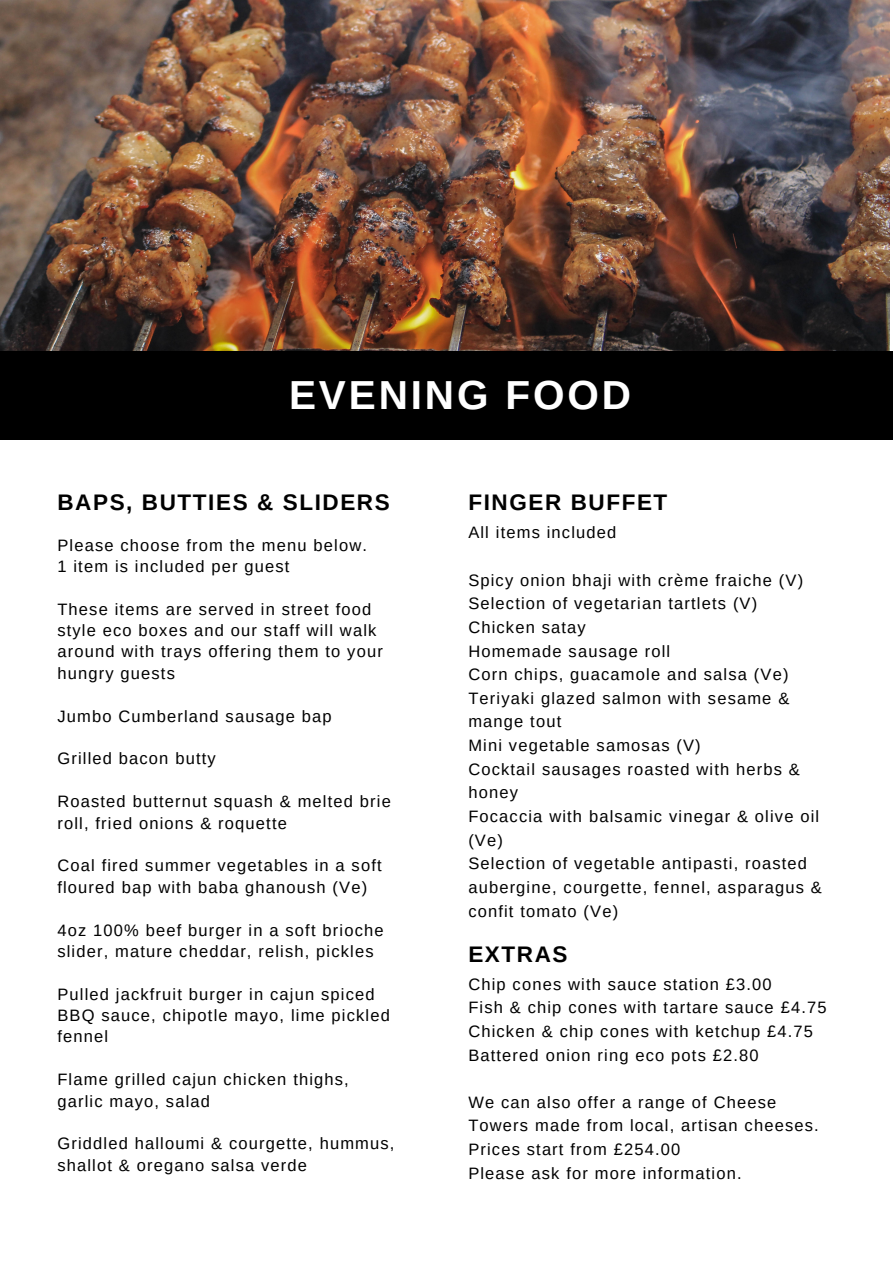
<style>
.page{position:relative;width:893px;height:1264px;background:#fff}
.page>*{position:absolute;margin:0;border:0;box-sizing:border-box;transform-origin:0 0}
.t1{font:700 40.5px "Arimo";letter-spacing:.07em;color:#fff}
.t2{font:700 22.5px "Arimo";letter-spacing:.07em;color:#000}
.t3{font:16.5px/21.3px "Arimo";letter-spacing:.07em;color:#000}
</style>
<div class="page">
<img style="left:0;top:0;width:889px;height:351px">
<div style="left:0;top:351px;width:892px;height:89px;background:#000"></div>
<h1 class="t1" style="left:289px;top:373px;width:343px">EVENING FOOD</h1>
<h2 class="t2" style="left:57px;top:489px;width:334px">BAPS, BUTTIES &amp; SLIDERS</h2>
<p class="t3" style="left:57px;top:534px;width:311px">Please choose from the menu below.</p>
<p class="t3" style="left:57px;top:555px;width:233px">1 item is included per guest</p>
<p class="t3" style="left:57px;top:598px;width:327px">These items are served in street food style eco boxes and our staff will walk around with trays offering them to your hungry guests</p>
<p class="t3" style="left:57px;top:705px;width:276px">Jumbo Cumberland sausage bap</p>
<p class="t3" style="left:57px;top:748px;width:160px">Grilled bacon butty</p>
<p class="t3" style="left:57px;top:790px;width:335px">Roasted butternut squash &amp; melted brie roll, fried onions &amp; roquette</p>
<p class="t3" style="left:57px;top:855px;width:326px">Coal fired summer vegetables in a soft floured bap with baba ghanoush (Ve)</p>
<p class="t3" style="left:57px;top:919px;width:327px">4oz 100% beef burger in a soft brioche slider, mature cheddar, relish, pickles</p>
<p class="t3" style="left:57px;top:983px;width:334px">Pulled jackfruit burger in cajun spiced<br>BBQ sauce, chipotle mayo, lime pickled fennel</p>
<p class="t3" style="left:57px;top:1068px;width:293px">Flame grilled cajun chicken thighs, garlic mayo, salad</p>
<p class="t3" style="left:57px;top:1132px;width:338px">Griddled halloumi &amp; courgette, hummus, shallot &amp; oregano salsa verde</p>
<p class="t2" style="left:468px;top:489px;width:200px">FINGER BUFFET</p>
<p class="t3" style="left:468px;top:522px;width:149px">All items included</p>
<p class="t3" style="left:468px;top:569px;width:336px">Spicy onion bhaji with crème fraiche (V)</p>
<p class="t3" style="left:468px;top:593px;width:290px">Selection of vegetarian tartlets (V)</p>
<p class="t3" style="left:468px;top:616px;width:119px">Chicken satay</p>
<p class="t3" style="left:468px;top:640px;width:203px">Homemade sausage roll</p>
<h2 class="t3" style="left:468px;top:663px;width:321px">Corn chips, guacamole and salsa (Ve)</h2>
<p class="t3" style="left:468px;top:686px;width:322px;line-height:23.7px">Teriyaki glazed salmon with sesame &amp; mange tout</p>
<p class="t3" style="left:468px;top:734px;width:234px">Mini vegetable samosas (V)</p>
<p class="t3" style="left:468px;top:757px;width:333px;line-height:23.7px">Cocktail sausages roasted with herbs &amp; honey</p>
<p class="t3" style="left:468px;top:804px;width:352px;line-height:23.7px">Focaccia with balsamic vinegar &amp; olive oil (Ve)</p>
<p class="t3" style="left:468px;top:851px;width:355px;line-height:23.7px">Selection of vegetable antipasti, roasted aubergine, courgette, fennel, asparagus &amp; confit tomato (Ve)</p>
<h2 class="t2" style="left:468px;top:941px;width:101px">EXTRAS</h2>
<p class="t3" style="left:468px;top:973px;width:305px">Chip cones with sauce station £3.00</p>
<p class="t3" style="left:468px;top:996px;width:360px">Fish &amp; chip cones with tartare sauce £4.75</p>
<p class="t3" style="left:468px;top:1020px;width:346px">Chicken &amp; chip cones with ketchup £4.75</p>
<p class="t3" style="left:468px;top:1044px;width:292px">Battered onion ring eco pots £2.80</p>
<p class="t3" style="left:468px;top:1090px;width:352px;line-height:23.7px">We can also offer a range of Cheese<br>Towers made from local, artisan cheeses.<br>Prices start from £254.00</p>
<p class="t3" style="left:468px;top:1162px;width:275px">Please ask for more information.</p>
</div>
